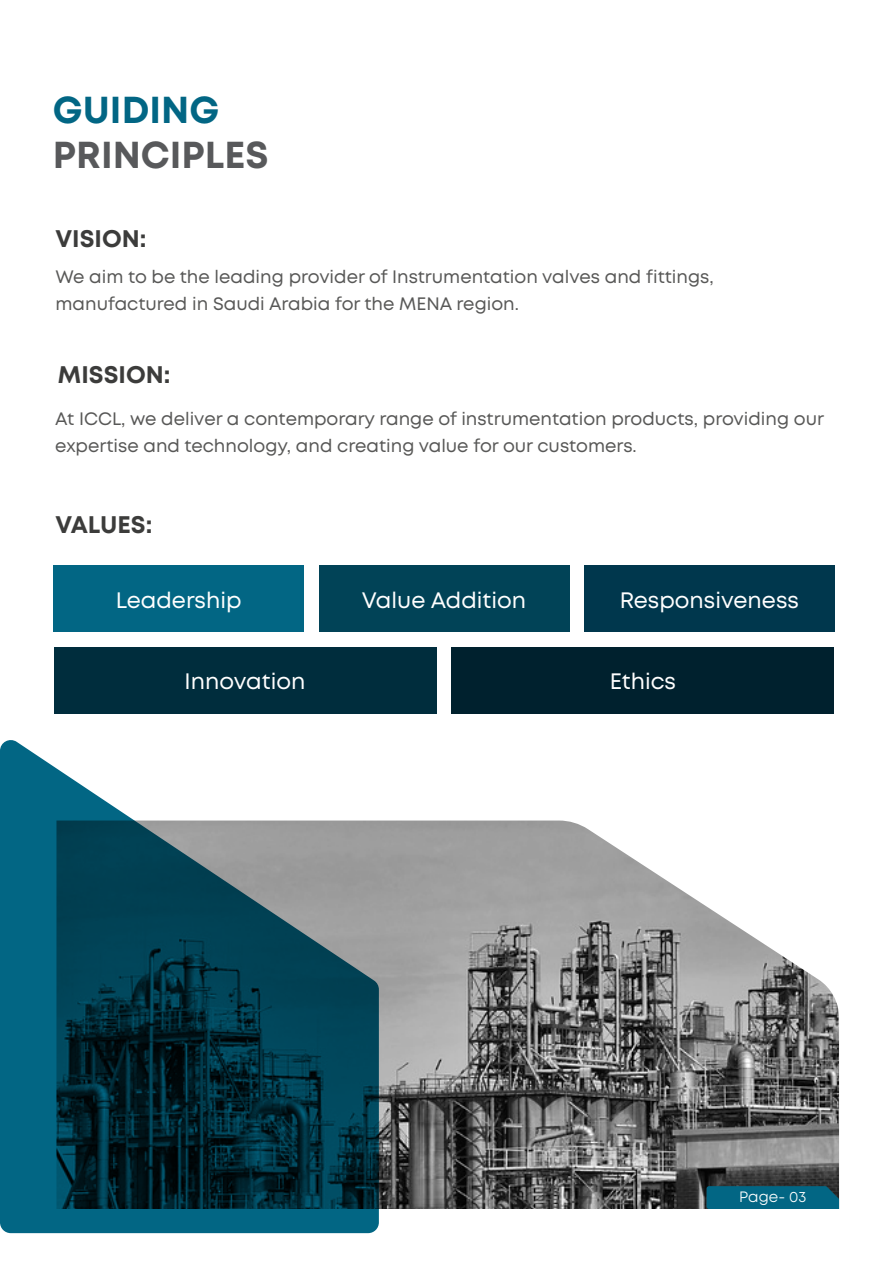
<style>
.page{position:relative;width:893px;height:1263px;background:#fff}
.page>*{position:absolute;margin:0;border:0;box-sizing:border-box;transform-origin:0 0}
.t1{font:700 37.5px "Mont";color:#58595b}
.t2{font:700 37.5px "Mont";color:#026684}
.t3{font:700 24px "Mont";color:#3c3c3b}
.t4{font:22.35px "Mont";color:#fff}
.t5{font:18px/27px "Mont";color:#585857}
.t6{font:15px "Mont";color:#fff}
</style>
<div class="page">
<img style="left:379px;top:820px;width:460px;height:389px">
<div style="left:707px;top:1186px;width:132px;height:23px;background:#026684"></div>
<svg style="left:0;top:740px;width:379px;height:493px;background:#336371"></svg>
<div style="left:54px;top:647px;width:382px;height:66px;background:#002d3d"></div>
<div style="left:451px;top:647px;width:383px;height:66px;background:#00212e"></div>
<div style="left:54px;top:566px;width:250px;height:66px;background:#026684"></div>
<div style="left:319px;top:566px;width:250px;height:66px;background:#014357"></div>
<div style="left:584px;top:566px;width:250px;height:66px;background:#00374d"></div>
<h1 class="t2" style="left:53px;top:86px;width:168px">GUIDING</h1>
<h1 class="t1" style="left:53px;top:131px;width:217px">PRINCIPLES</h1>
<h2 class="t3" style="left:55px;top:223px;width:93px">VISION:</h2>
<p class="t5" style="left:55px;top:263px;width:660px">We aim to be the leading provider of Instrumentation valves and fittings, manufactured in Saudi Arabia for the MENA region.</p>
<h2 class="t3" style="left:58px;top:359px;width:114px">MISSION:</h2>
<p class="t5" style="left:55px;top:405px;width:770px">At ICCL, we deliver a contemporary range of instrumentation products, providing our expertise and technology, and creating value for our customers.</p>
<h2 class="t3" style="left:55px;top:509px;width:98px">VALUES:</h2>
<p class="t4" style="left:116px;top:586px;width:127px">Leadership</p>
<p class="t4" style="left:362px;top:586px;width:166px">Value Addition</p>
<p class="t4" style="left:620px;top:586px;width:181px">Responsiveness</p>
<p class="t4" style="left:185px;top:667px;width:122px">Innovation</p>
<p class="t4" style="left:610px;top:667px;width:68px">Ethics</p>
<p class="t6" style="left:739px;top:1187px;width:69px">Page- 03</p>
</div>
